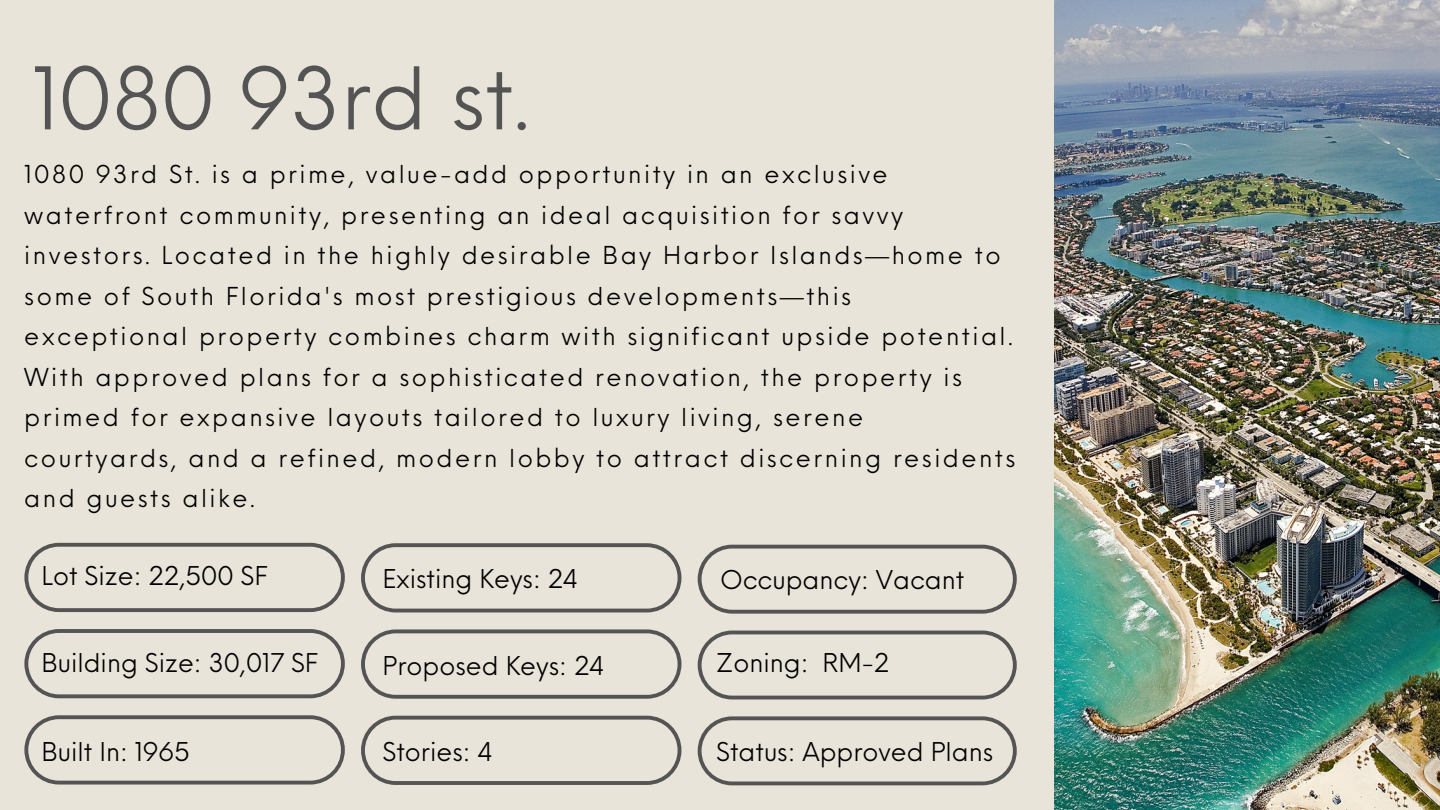
<style>
.page{position:relative;width:1440px;height:810px;background:#e8e4d9}
.page>*{position:absolute;margin:0;border:0;box-sizing:border-box;transform-origin:0 0}
.t1{font:84.1px "Neue Einstellung";color:#545454}
.t2{font:25.3px "Neue Einstellung";color:#000}
.t3{font:25.2px "Neue Einstellung";color:#000}
.t4{font:24.1px/40.5px "Neue Einstellung";letter-spacing:.1em;color:#000}
</style>
<div class="page">
<img style="left:1055px;top:0;width:385px;height:810px">
<svg style="left:698px;top:545px;width:319px;height:69px"></svg>
<svg style="left:698px;top:631px;width:319px;height:68px"></svg>
<svg style="left:698px;top:716px;width:319px;height:69px"></svg>
<svg style="left:24px;top:543px;width:321px;height:69px"></svg>
<svg style="left:24px;top:629px;width:321px;height:69px"></svg>
<svg style="left:24px;top:715px;width:321px;height:69px"></svg>
<svg style="left:361px;top:543px;width:320px;height:69px"></svg>
<svg style="left:361px;top:629px;width:320px;height:70px"></svg>
<svg style="left:361px;top:716px;width:320px;height:69px"></svg>
<h1 class="t1" style="left:32px;top:23px;width:499px">1080 93rd st.</h1>
<p class="t4" style="left:24px;top:152px;width:993px">1080 93rd St. is a prime, value-add opportunity in an exclusive waterfront community, presenting an ideal acquisition for savvy investors. Located in the highly desirable Bay Harbor Islands—home to some of South Florida's most prestigious developments—this exceptional property combines charm with significant upside potential.<br>With approved plans for a sophisticated renovation, the property is primed for expansive layouts tailored to luxury living, serene courtyards, and a refined, modern lobby to attract discerning residents and guests alike.</p>
<p class="t2" style="left:42px;top:553px;width:228px">Lot Size: 22,500 SF</p>
<p class="t2" style="left:383px;top:556px;width:197px">Existing Keys: 24</p>
<p class="t2" style="left:720px;top:557px;width:246px">Occupancy: Vacant</p>
<p class="t3" style="left:42px;top:640px;width:278px">Building Size: 30,017 SF</p>
<p class="t2" style="left:383px;top:644px;width:224px">Proposed Keys: 24</p>
<p class="t2" style="left:716px;top:640px;width:175px">Zoning: RM-2</p>
<p class="t2" style="left:42px;top:729px;width:150px">Built In: 1965</p>
<p class="t2" style="left:383px;top:729px;width:112px">Stories: 4</p>
<p class="t2" style="left:716px;top:729px;width:279px">Status: Approved Plans</p>
</div>
